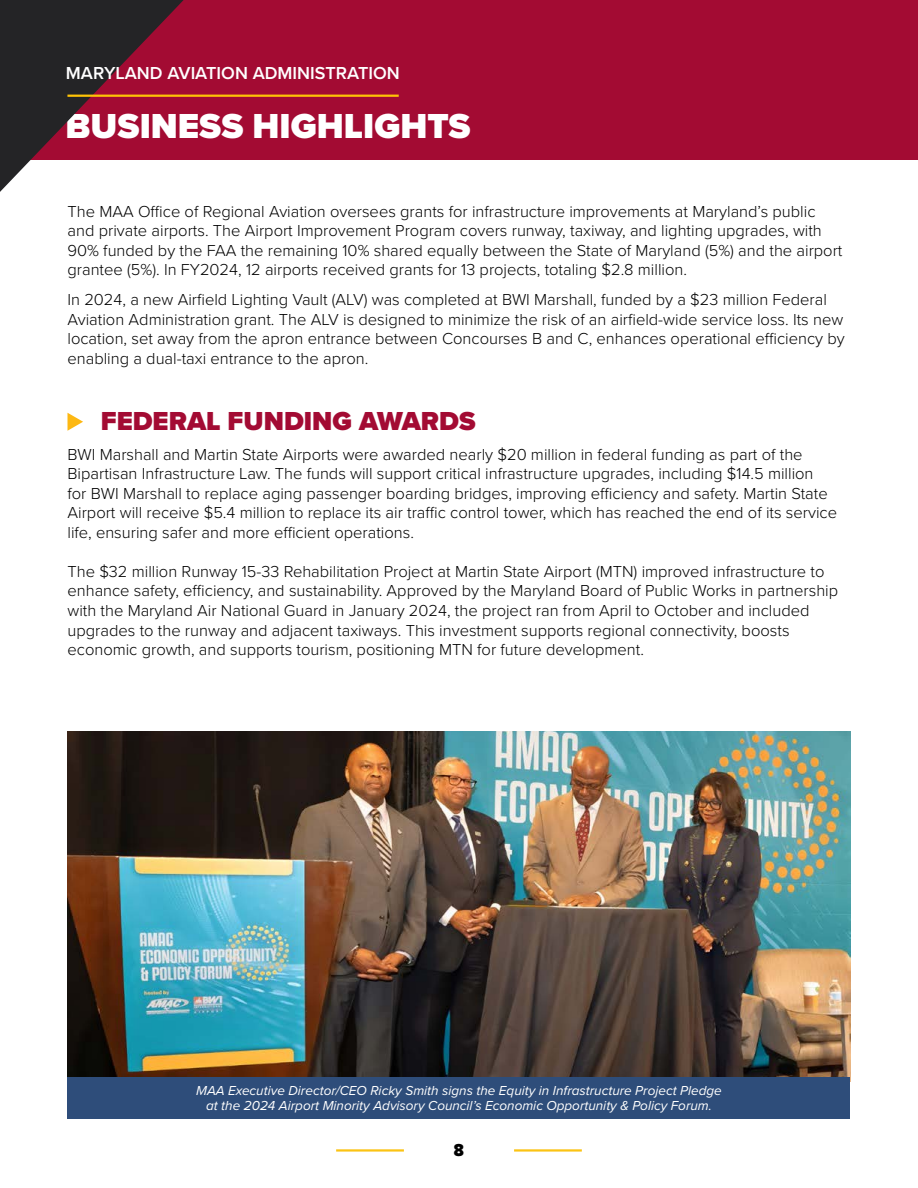
<style>
.page{position:relative;width:918px;height:1188px;background:#fff}
.page>*{position:absolute;margin:0;border:0;box-sizing:border-box;transform-origin:0 0}
.t1{font:900 36px "Proxima Nova";color:#fff}
.t2{font:900 27px "Proxima Nova";color:#a30b33}
.t3{font:600 18px "Proxima Nova";color:#fff}
.t4{font:900 18px "Proxima Nova Cond";color:#000}
.t5{font:300 16.5px/19.5px "Proxima Nova";color:#000}
.t6{font:italic 13.5px/15px "Proxima Nova";color:#fff;text-align:center}
</style>
<div class="page">
<div style="left:0;top:0;width:918px;height:160px;background:#a30b33"></div>
<svg style="left:0;top:0;width:184px;height:192px"></svg>
<hr style="left:67px;top:95px;width:332px;height:2px;background:#fec306">
<hr style="left:336px;top:1149px;width:68px;height:3px;background:#fbc314">
<hr style="left:514px;top:1149px;width:68px;height:3px;background:#fbc314">
<img style="left:68px;top:732px;width:782px;height:345px">
<div style="left:68px;top:1077px;width:782px;height:42px;background:#2e4d7a"></div>
<svg style="left:68px;top:413px;width:15px;height:18px"></svg>
<p class="t3" style="left:66px;top:60px;width:335px">MARYLAND AVIATION ADMINISTRATION</p>
<h1 class="t1" style="left:66px;top:100px;width:407px">BUSINESS HIGHLIGHTS</h1>
<p class="t5" style="left:68px;top:201px;width:777px">The MAA Office of Regional Aviation oversees grants for infrastructure improvements at Maryland’s public and private airports. The Airport Improvement Program covers runway, taxiway, and lighting upgrades, with 90% funded by the FAA the remaining 10% shared equally between the State of Maryland (5%) and the airport grantee (5%). In FY2024, 12 airports received grants for 13 projects, totaling $2.8 million.</p>
<p class="t5" style="left:68px;top:289px;width:779px">In 2024, a new Airfield Lighting Vault (ALV) was completed at BWI Marshall, funded by a $23 million Federal Aviation Administration grant. The ALV is designed to minimize the risk of an airfield-wide service loss. Its new location, set away from the apron entrance between Concourses B and C, enhances operational efficiency by enabling a dual-taxi entrance to the apron.</p>
<p class="t2" style="left:101px;top:401px;width:376px">FEDERAL FUNDING AWARDS</p>
<p class="t5" style="left:68px;top:444px;width:771px">BWI Marshall and Martin State Airports were awarded nearly $20 million in federal funding as part of the Bipartisan Infrastructure Law. The funds will support critical infrastructure upgrades, including $14.5 million<br>for BWI Marshall to replace aging passenger boarding bridges, improving efficiency and safety. Martin State Airport will receive $5.4 million to replace its air traffic control tower, which has reached the end of its service life, ensuring safer and more efficient operations.</p>
<p class="t5" style="left:68px;top:561px;width:772px">The $32 million Runway 15-33 Rehabilitation Project at Martin State Airport (MTN) improved infrastructure to enhance safety, efficiency, and sustainability. Approved by the Maryland Board of Public Works in partnership with the Maryland Air National Guard in January 2024, the project ran from April to October and included upgrades to the runway and adjacent taxiways. This investment supports regional connectivity, boosts economic growth, and supports tourism, positioning MTN for future development.</p>
<p class="t6" style="left:196px;top:1083px;width:527px">MAA Executive Director/CEO Ricky Smith signs the Equity in Infrastructure Project Pledge at the 2024 Airport Minority Advisory Council’s Economic Opportunity &amp; Policy Forum.</p>
<p class="t4" style="left:454px;top:1137px;width:12px">8</p>
</div>
